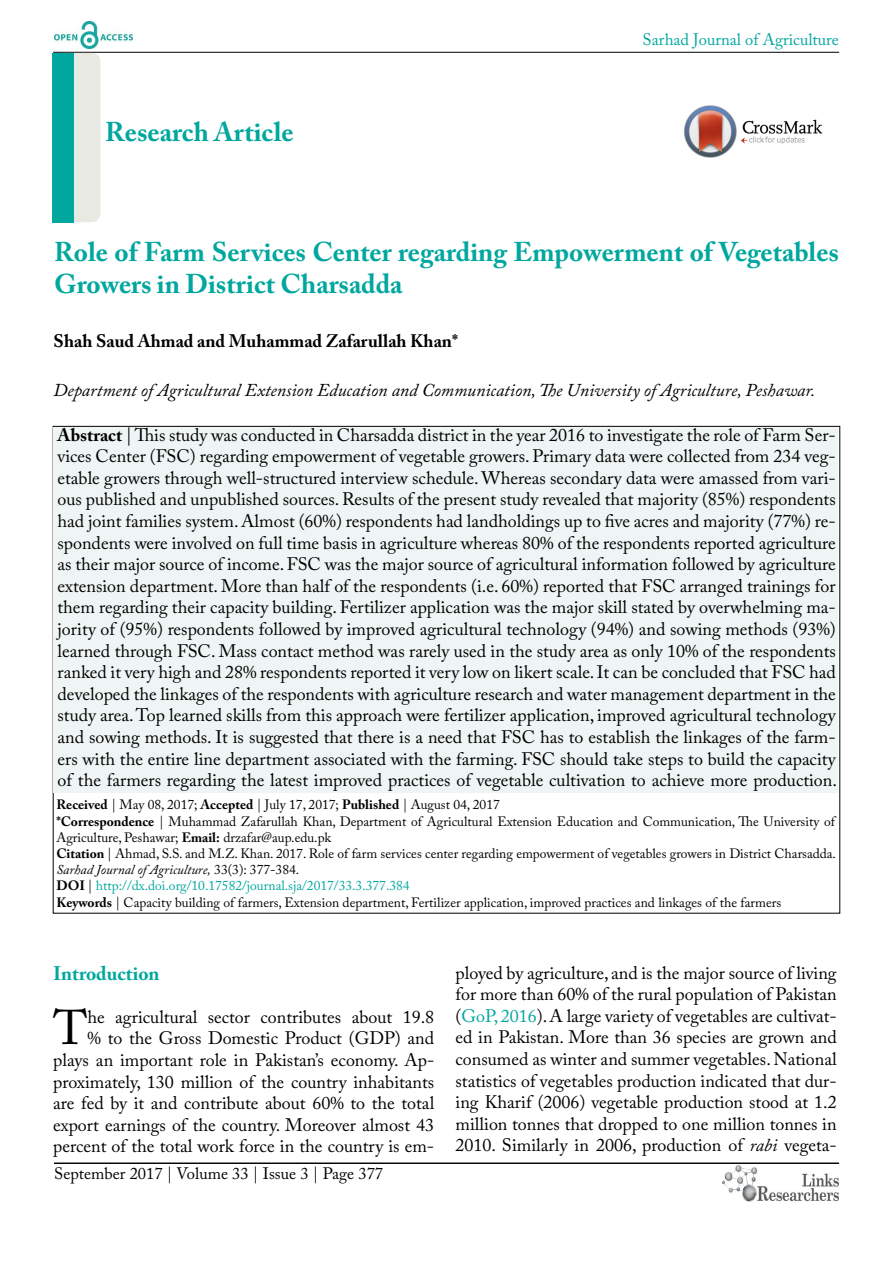
<style>
.page{position:relative;width:893px;height:1263px;background:#fff}
.page>*{position:absolute;margin:0;border:0;box-sizing:border-box;transform-origin:0 0}
.t1{font:48.45px "Adobe Caslon Pro";color:#000}
.t2{font:700 27px/32.4px "Adobe Caslon Pro";color:#00a79e}
.t3{font:700 19.5px "Adobe Caslon Pro";color:#00a79e}
.t4{font:18px/21.6px "Adobe Caslon Pro";color:#000;text-align:justify}
.t5{font:italic 18px "Adobe Caslon Pro";color:#000}
.t6{font:700 18px "Adobe Caslon Pro";color:#000}
.t7{font:16.5px "Adobe Caslon Pro";color:#000}
.t8{font:16.5px "Adobe Caslon Pro";color:#00a79e}
.t9{font:13.5px/16.2px "Adobe Caslon Pro";color:#000}
.s1{font-weight:700}
.s2{font-style:italic}
.s3{color:#00a79e}
</style>
<div class="page">
<hr style="left:53px;top:52px;width:786px;height:1px;background:#000">
<img style="left:722px;top:1166px;width:117px;height:36px">
<img style="left:54px;top:22px;width:78px;height:27px">
<div style="left:54px;top:53px;width:46px;height:169px;background:#e9e9e4;border-radius:9px"></div>
<hr style="left:54px;top:1163px;width:785px;height:1px;background:#000">
<div style="left:53px;top:53px;width:21px;height:169px;background:#00a79e"></div>
<div style="left:54px;top:427px;width:784px;height:366px;background:#eef5f4"></div>
<img style="left:684px;top:105px;width:139px;height:53px">
<h2 class="t2" style="left:105px;top:116px;width:190px">Research Article</h2>
<p class="t8" style="left:643px;top:30px;width:198px">Sarhad Journal of Agriculture</p>
<h2 class="t2" style="left:54px;top:235px;width:786px">Role of Farm Services Center regarding Empowerment of Vegetables<br>Growers in District Charsadda</h2>
<p class="t6" style="left:53px;top:330px;width:406px">Shah Saud Ahmad and Muhammad Zafarullah Khan*</p>
<p class="t5" style="left:53px;top:379px;width:763px">Department of Agricultural Extension Education and Communication, The University of Agriculture, Peshawar.</p>
<p class="t4" style="left:58px;top:424px;width:781px"><span class="s1">Abstract</span> | This study was conducted in Charsadda district in the year 2016 to investigate the role of Farm Ser&shy;vices Center (FSC) regarding empowerment of vegetable growers. Primary data were collected from 234 veg&shy;etable growers through well-structured interview schedule. Whereas secondary data were amassed from vari&shy;ous published and unpublished sources. Results of the present study revealed that majority (85%) respondents had joint families system. Almost (60%) respondents had landholdings up to five acres and majority (77%) re&shy;spondents were involved on full time basis in agriculture whereas 80% of the respondents reported agriculture as their major source of income. FSC was the major source of agricultural information followed by agriculture extension department. More than half of the respondents (i.e. 60%) reported that FSC arranged trainings for them regarding their capacity building. Fertilizer application was the major skill stated by overwhelming ma&shy;jority of (95%) respondents followed by improved agricultural technology (94%) and sowing methods (93%) learned through FSC. Mass contact method was rarely used in the study area as only 10% of the respondents ranked it very high and 28% respondents reported it very low on likert scale. It can be concluded that FSC had developed the linkages of the respondents with agriculture research and water management department in the study area. Top learned skills from this approach were fertilizer application, improved agricultural technology and sowing methods. It is suggested that there is a need that FSC has to establish the linkages of the farm&shy;ers with the entire line department associated with the farming. FSC should take steps to build the capacity of the farmers regarding the latest improved practices of vegetable cultivation to achieve more production.</p>
<p class="t9" style="left:56px;top:797px;width:781px"><span class="s1">Received</span> | May 08, 2017; <span class="s1">Accepted</span> | July 17, 2017; <span class="s1">Published</span> | August 04, 2017<br><span class="s1">*Correspondence</span> | Muhammad Zafarullah Khan, Department of Agricultural Extension Education and Communication, The University of Agriculture, Peshawar; <span class="s1">Email:</span> drzafar@aup.edu.pk<br><span class="s1">Citation</span> | Ahmad, S.S. and M.Z. Khan. 2017. Role of farm services center regarding empowerment of vegetables growers in District Charsadda.<br><span class="s2">Sarhad Journal of Agriculture,</span> 33(3): 377-384.<br><span class="s1">DOI</span> | <span class="s3">http://dx.doi.org/10.17582/journal.sja/2017/33.3.377.384<br></span><span class="s1">Keywords</span> | Capacity building of farmers, Extension department, Fertilizer application, improved practices and linkages of the farmers</p>
<p class="t3" style="left:53px;top:961px;width:108px">Introduction</p>
<h1 class="t1" style="left:54px;top:999px;width:35px">T</h1>
<p class="t4" style="left:53px;top:1006px;width:383px;text-align:right">he agricultural sector contributes about 19.8<br>% to the Gross Domestic Product (GDP) and plays an important role in Pakistan’s economy. Ap&shy;proximately, 130 million of the country inhabitants are fed by it and contribute about 60% to the total export earnings of the country. Moreover almost 43 percent of the total work force in the country is em-</p>
<p class="t7" style="left:54px;top:1164px;width:331px">September 2017 | Volume 33 | Issue 3 | Page 377</p>
<p class="t4" style="left:456px;top:961px;width:383px">ployed by agriculture, and is the major source of living for more than 60% of the rural population of Pakistan (<span class="s3">GoP, 2016</span>). A large variety of vegetables are cultivat&shy;ed in Pakistan. More than 36 species are grown and consumed as winter and summer vegetables. National statistics of vegetables production indicated that dur&shy;ing Kharif (2006) vegetable production stood at 1.2 million tonnes that dropped to one million tonnes in 2010. Similarly in 2006, production of <span class="s2">rabi</span> vegeta-</p>
</div>
